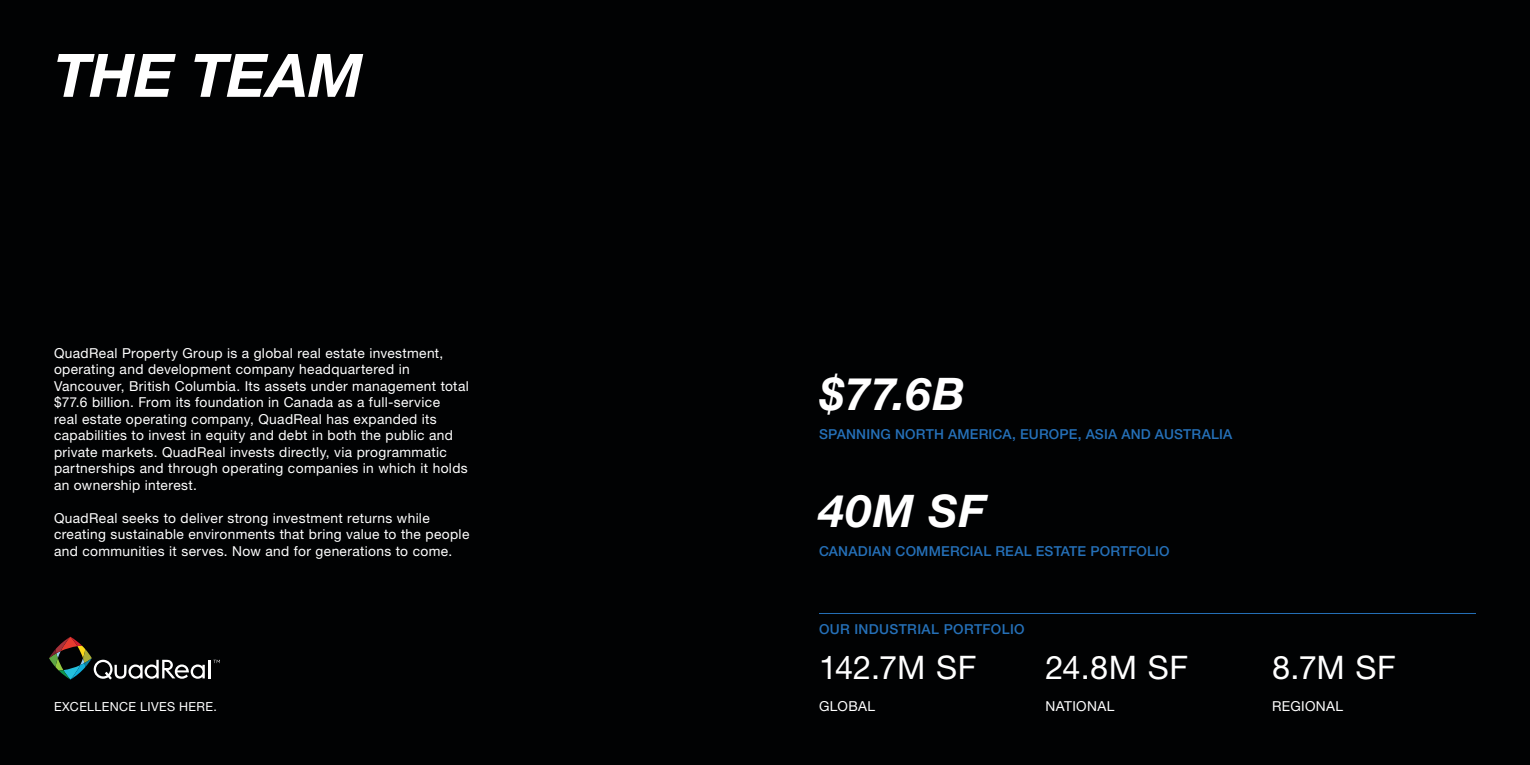
<style>
.page{position:relative;width:1530px;height:765px;background:#010203}
.page>*{position:absolute;margin:0;border:0;box-sizing:border-box;transform-origin:0 0}
.t1{font:italic 700 60px "Helvetica Neue LT Std";color:#fff}
.t2{font:italic 700 45px "Helvetica Neue LT Std";letter-spacing:.04em;color:#fff}
.t3{font:32.5px "Helvetica Neue LT Std";letter-spacing:.005em;color:#fff}
.t4{font:13.75px/16.5px "Helvetica Neue LT Std";letter-spacing:.025em;color:#fff}
.t5{font:500 13.75px "Helvetica Neue LT Std";letter-spacing:.015em;color:#2570b8}
.t6{font:12.5px "Helvetica Neue LT Std";letter-spacing:.03em;color:#fff}
</style>
<div class="page">
<hr style="left:208px;top:660px;width:3px;height:18px;background:#fff">
<svg style="left:49px;top:637px;width:156px;height:43px"></svg>
<svg style="left:213px;top:660px;width:7px;height:3px"></svg>
<hr style="left:819px;top:613px;width:657px;height:1px;background:#2570b8">
<p class="t1" style="left:54px;top:38px;width:310px">THE TEAM</p>
<p class="t4" style="left:54px;top:344px;width:416px">QuadReal Property Group is a global real estate investment, operating and development company headquartered in Vancouver, British Columbia. Its assets under management total $77.6 billion. From its foundation in Canada as a full-service<br>real estate operating company, QuadReal has expanded its capabilities to invest in equity and debt in both the public and private markets. QuadReal invests directly, via programmatic partnerships and through operating companies in which it holds an ownership interest.</p>
<p class="t4" style="left:54px;top:509px;width:417px">QuadReal seeks to deliver strong investment returns while creating sustainable environments that bring value to the people and communities it serves. Now and for generations to come.</p>
<p class="t6" style="left:54px;top:699px;width:165px">EXCELLENCE LIVES HERE.</p>
<p class="t2" style="left:819px;top:366px;width:148px">$77.6B</p>
<p class="t5" style="left:819px;top:426px;width:415px">SPANNING NORTH AMERICA, EUROPE, ASIA AND AUSTRALIA</p>
<p class="t2" style="left:819px;top:484px;width:168px">40M SF</p>
<p class="t5" style="left:819px;top:543px;width:352px">CANADIAN COMMERCIAL REAL ESTATE PORTFOLIO</p>
<p class="t5" style="left:819px;top:621px;width:207px">OUR INDUSTRIAL PORTFOLIO</p>
<p class="t3" style="left:819px;top:648px;width:159px">142.7M SF</p>
<p class="t3" style="left:1046px;top:648px;width:144px">24.8M SF</p>
<p class="t3" style="left:1272px;top:648px;width:125px">8.7M SF</p>
<p class="t4" style="left:819px;top:698px;width:58px">GLOBAL</p>
<p class="t4" style="left:1046px;top:698px;width:70px">NATIONAL</p>
<p class="t4" style="left:1272px;top:698px;width:73px">REGIONAL</p>
</div>
